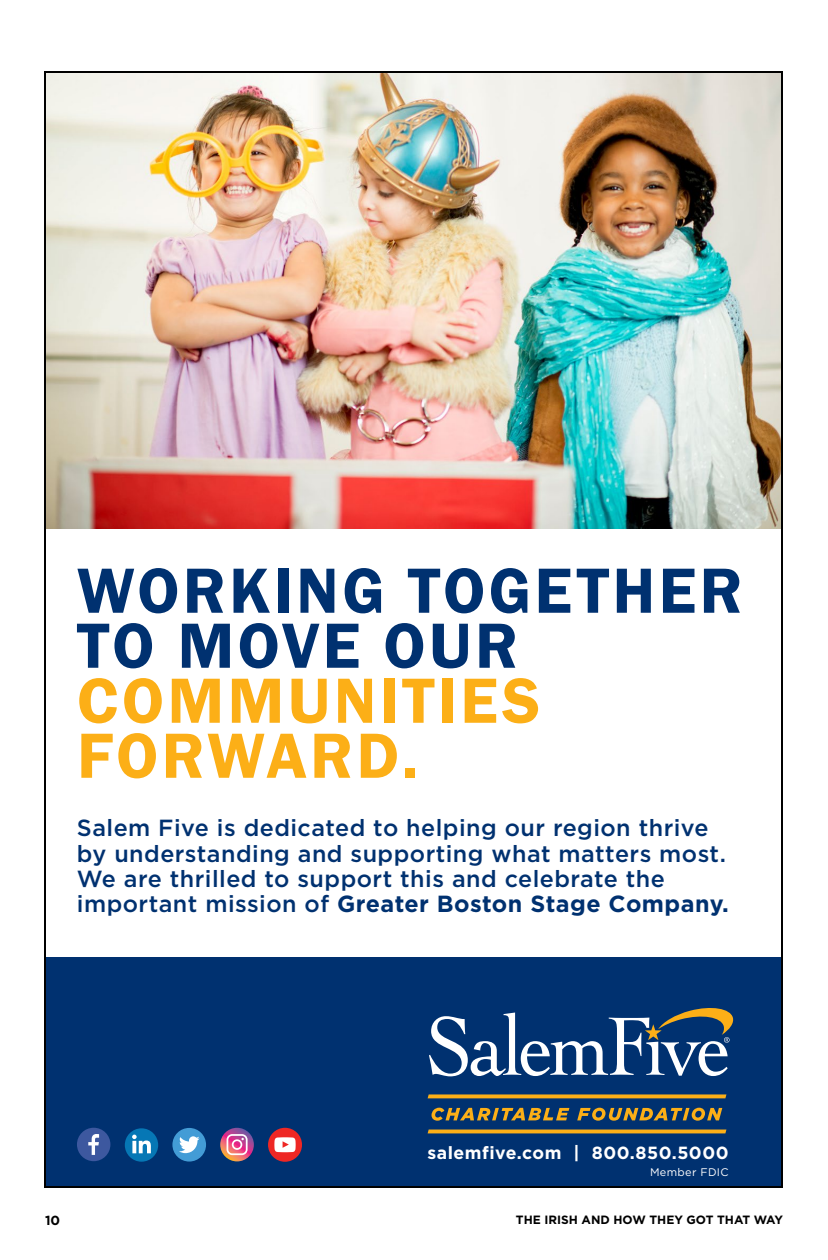
<style>
.page{position:relative;width:828px;height:1260px;background:#fff}
.page>*{position:absolute;margin:0;border:0;box-sizing:border-box;transform-origin:0 0}
.t1{font:66px/55px "Franklin Gothic URW Dem";letter-spacing:.05em;color:#003170}
.t2{font:66px/55px "Franklin Gothic URW Dem";letter-spacing:.05em;color:#fcaf17}
.t3{font:500 23.4px/25.4px "Gotham";letter-spacing:.02em;color:#003170}
.t4{font:700 17.6px "Gotham";letter-spacing:.03em;color:#fff}
.t5{font:700 13.2px "Gotham";color:#000}
.t6{font:700 12px "Gotham";color:#000}
.t7{font:11px "Gotham";letter-spacing:.03em;color:#fff}
.s1{font-weight:700}
</style>
<div class="page">
<div style="left:45px;top:958px;width:737px;height:229px;background:#003170"></div>
<img style="left:47px;top:74px;width:733px;height:455px">
<svg style="left:429px;top:1008px;width:304px;height:68px"></svg>
<svg style="left:432px;top:1108px;width:137px;height:13px"></svg>
<svg style="left:577px;top:1108px;width:145px;height:13px"></svg>
<svg style="left:428px;top:1094px;width:298px;height:4px"></svg>
<svg style="left:428px;top:1130px;width:298px;height:3px"></svg>
<div style="left:77px;top:1128px;width:33px;height:33px;background:#3d589f;border-radius:50%"></div>
<svg style="left:88px;top:1134px;width:11px;height:21px"></svg>
<div style="left:125px;top:1128px;width:33px;height:34px;background:#0677b5;border-radius:50%"></div>
<svg style="left:132px;top:1135px;width:19px;height:18px"></svg>
<div style="left:172px;top:1128px;width:34px;height:34px;background:#439cd6;border-radius:50%"></div>
<svg style="left:179px;top:1136px;width:21px;height:17px"></svg>
<svg style="left:220px;top:1128px;width:34px;height:33px"></svg>
<svg style="left:227px;top:1134px;width:21px;height:21px"></svg>
<div style="left:268px;top:1128px;width:34px;height:34px;background:#ee2724;border-radius:50%"></div>
<svg style="left:274px;top:1137px;width:22px;height:15px"></svg>
<h1 class="t1" style="left:77px;top:562px;width:667px">WORKING TOGETHER<br>TO MOVE OUR</h1>
<h1 class="t2" style="left:77px;top:672px;width:465px">COMMUNITIES<br>FORWARD.</h1>
<p class="t3" style="left:77px;top:815px;width:653px">Salem Five is dedicated to helping our region thrive by understanding and supporting what matters most.<br>We are thrilled to support this and celebrate the important mission of <span class="s1">Greater Boston Stage Company.</span></p>
<p class="t4" style="left:427px;top:1141px;width:303px">salemfive.com | 800.850.5000</p>
<p class="t7" style="left:650px;top:1166px;width:80px">Member FDIC</p>
<p class="t5" style="left:45px;top:1212px;width:17px">10</p>
<p class="t6" style="left:516px;top:1213px;width:269px">THE IRISH AND HOW THEY GOT THAT WAY</p>
</div>
